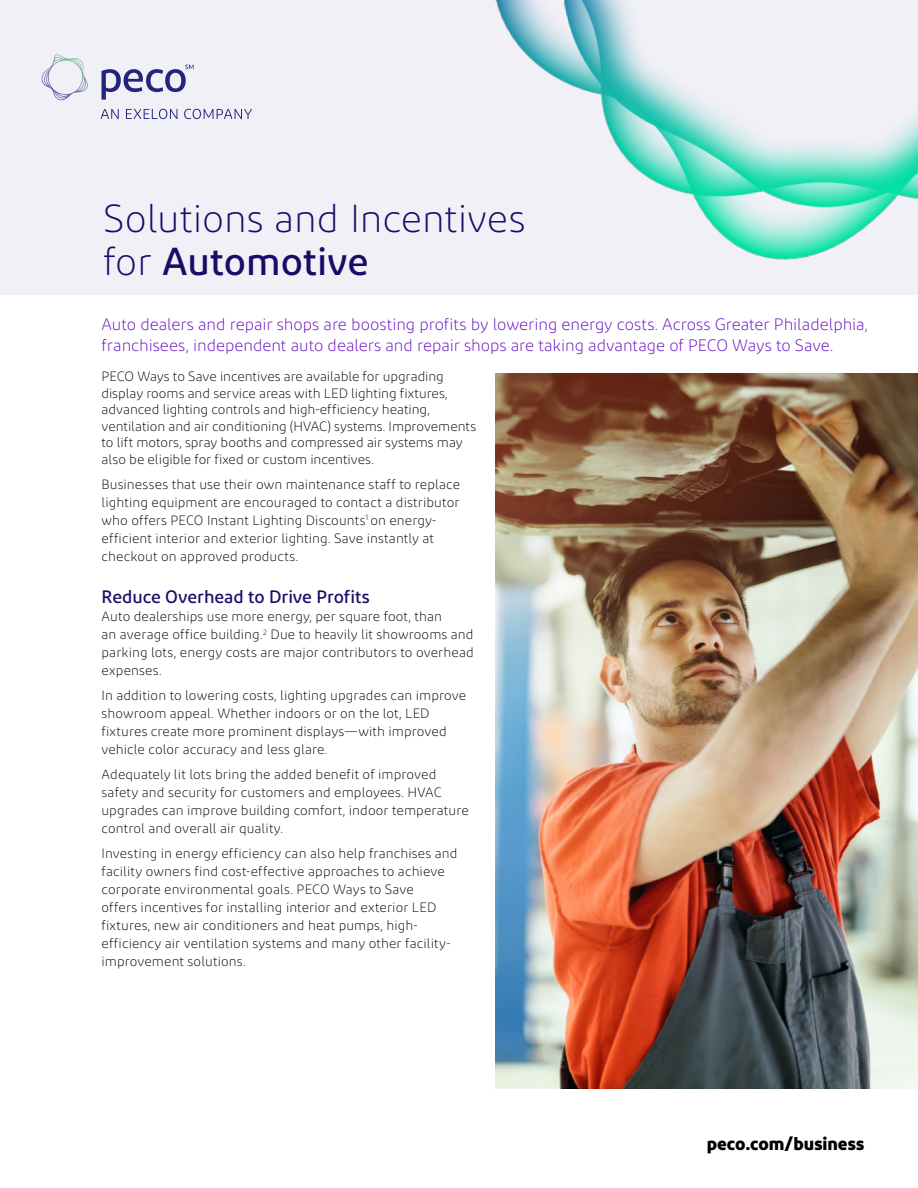
<style>
.page{position:relative;width:918px;height:1188px;background:#fff}
.page>*{position:absolute;margin:0;border:0;box-sizing:border-box;transform-origin:0 0}
.t1{font:300 39px/43.5px "Diodrum";letter-spacing:-.005em;color:#170d67}
.t2{font:500 18px "Diodrum";letter-spacing:-.005em;color:#170d67}
.t3{font:700 18px "Diodrum";color:#000}
.t4{font:300 16.5px/21px "Diodrum";letter-spacing:-.005em;color:#6406c1}
.t5{font:300 13.5px/18px "Diodrum";letter-spacing:.005em;color:#000}
.s1{font-weight:500}
</style>
<div class="page">
<div style="left:0;top:0;width:918px;height:296px;background:#f1f0f6"></div>
<img style="left:495px;top:0;width:423px;height:260px">
<svg style="left:101px;top:65px;width:151px;height:54px"></svg>
<svg style="left:41px;top:54px;width:47px;height:46px"></svg>
<img style="left:495px;top:374px;width:423px;height:715px">
<h1 class="t1" style="left:103px;top:196px;width:424px">Solutions and Incentives for <span class="s1">Automotive</span></h1>
<p class="t4" style="left:102px;top:314px;width:768px">Auto dealers and repair shops are boosting profits by lowering energy costs. Across Greater Philadelphia, franchisees, independent auto dealers and repair shops are taking advantage of PECO Ways to Save.</p>
<p class="t5" style="left:102px;top:368px;width:376px;line-height:16.5px">PECO Ways to Save incentives are available for upgrading display rooms and service areas with LED lighting fixtures, advanced lighting controls and high-efficiency heating, ventilation and air conditioning (HVAC) systems. Improvements to lift motors, spray booths and compressed air systems may also be eligible for fixed or custom incentives.</p>
<p class="t5" style="left:102px;top:475px;width:360px">Businesses that use their own maintenance staff to replace lighting equipment are encouraged to contact a distributor who offers PECO Instant Lighting Discounts<sup>1</sup> on energy&shy;efficient interior and exterior lighting. Save instantly at checkout on approved products.</p>
<h2 class="t2" style="left:102px;top:586px;width:270px">Reduce Overhead to Drive Profits</h2>
<p class="t5" style="left:102px;top:607px;width:374px">Auto dealerships use more energy, per square foot, than<br>an average office building.<sup>2</sup> Due to heavily lit showrooms and parking lots, energy costs are major contributors to overhead expenses.</p>
<p class="t5" style="left:102px;top:686px;width:366px">In addition to lowering costs, lighting upgrades can improve showroom appeal. Whether indoors or on the lot, LED fixtures create more prominent displays—with improved vehicle color accuracy and less glare.</p>
<p class="t5" style="left:102px;top:765px;width:369px">Adequately lit lots bring the added benefit of improved safety and security for customers and employees. HVAC upgrades can improve building comfort, indoor temperature control and overall air quality.</p>
<p class="t5" style="left:102px;top:844px;width:358px">Investing in energy efficiency can also help franchises and facility owners find cost-effective approaches to achieve corporate environmental goals. PECO Ways to Save<br>offers incentives for installing interior and exterior LED fixtures, new air conditioners and heat pumps, high&shy;efficiency air ventilation systems and many other facility&shy;improvement solutions.</p>
<h2 class="t3" style="left:707px;top:1131px;width:159px">peco.com/business</h2>
</div>
